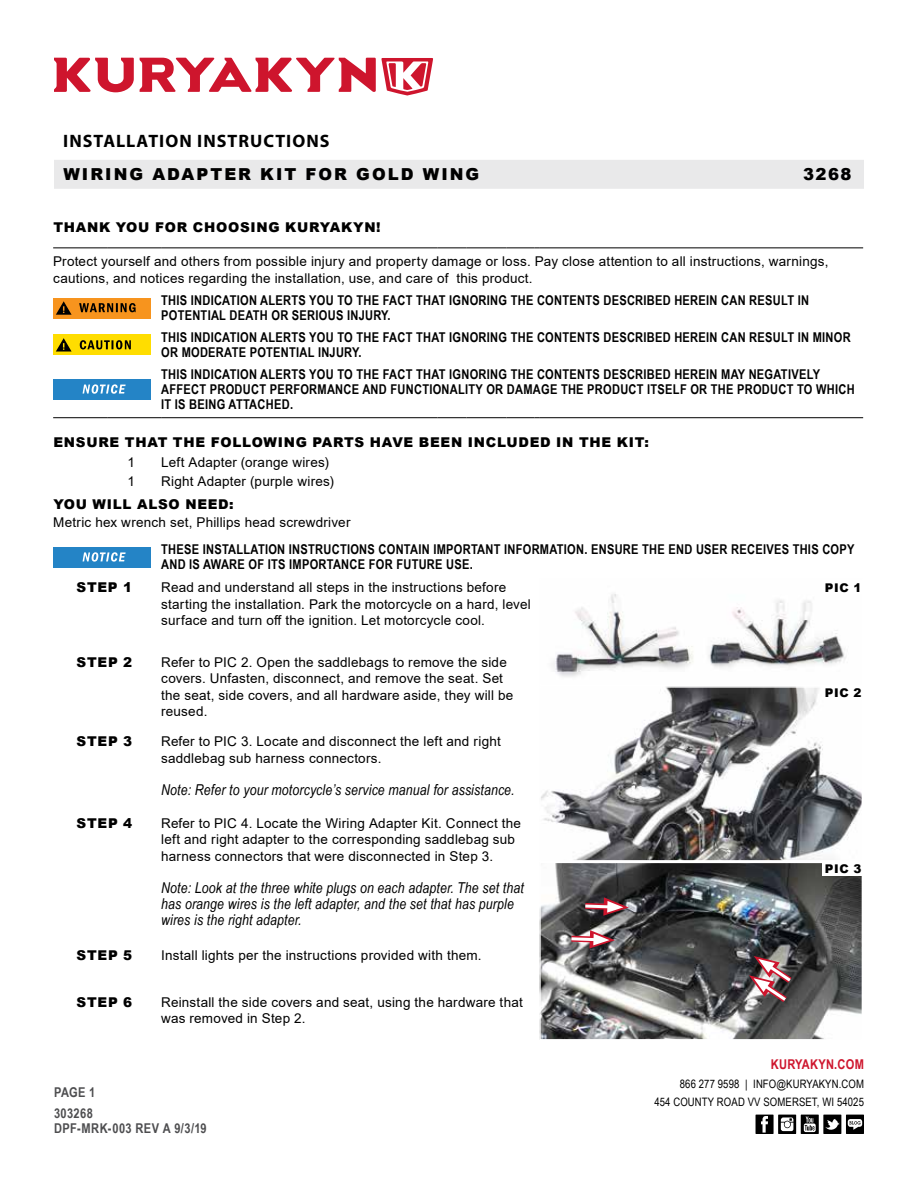
<style>
.page{position:relative;width:918px;height:1188px;background:#fff}
.page>*{position:absolute;margin:0;border:0;box-sizing:border-box;transform-origin:0 0}
.t1{font:700 18px "Myriad Pro";letter-spacing:.055em;color:#000}
.t2{font:900 16.5px "Arial";letter-spacing:.125em;color:#000}
.t3{font:italic 15px/15.8px "Arial Narrow";letter-spacing:.01em;color:#000}
.t4{font:13.5px/16.5px "Arial";letter-spacing:.015em;color:#000}
.t5{font:700 13.5px/15px "Arial Narrow";letter-spacing:.02em;color:#000}
.t6{font:900 13.5px "Arial";letter-spacing:.055em;color:#000}
.t7{font:700 13.5px/20.4px "Arial Narrow";letter-spacing:.03em;color:#4d4d4f}
.t8{font:700 13.5px "Arial Narrow";letter-spacing:.02em;color:#ce152d}
.t9{font:900 12px "Arial";letter-spacing:.055em;color:#000}
.t10{font:11.7px/18px "Arial Narrow";letter-spacing:.01em;color:#000;text-align:right}
</style>
<div class="page">
<svg style="left:54px;top:58px;width:379px;height:38px"></svg>
<div style="left:54px;top:160px;width:810px;height:29px;background:#e9e9ea"></div>
<div style="left:846px;top:1115px;width:18px;height:19px;background:#000"></div>
<svg style="left:848px;top:1119px;width:14px;height:11px"></svg>
<svg style="left:778px;top:1115px;width:18px;height:19px"></svg>
<svg style="left:781px;top:1117px;width:12px;height:14px"></svg>
<div style="left:756px;top:1115px;width:18px;height:19px;background:#000"></div>
<svg style="left:761px;top:1116px;width:7px;height:17px"></svg>
<svg style="left:801px;top:1115px;width:18px;height:19px"></svg>
<svg style="left:804px;top:1117px;width:12px;height:15px"></svg>
<div style="left:823px;top:1115px;width:18px;height:19px;background:#000"></div>
<svg style="left:825px;top:1119px;width:15px;height:11px"></svg>
<hr style="left:53px;top:248px;width:54px;height:1px;background:#000">
<hr style="left:107px;top:248px;width:54px;height:1px;background:#000">
<hr style="left:161px;top:248px;width:276px;height:1px;background:#000">
<hr style="left:437px;top:248px;width:30px;height:1px;background:#000">
<hr style="left:467px;top:248px;width:40px;height:1px;background:#000">
<svg style="left:507px;top:248px;width:32px;height:1px"></svg>
<hr style="left:539px;top:248px;width:324px;height:1px;background:#000">
<hr style="left:53px;top:417px;width:54px;height:1px;background:#000">
<hr style="left:107px;top:417px;width:54px;height:1px;background:#000">
<hr style="left:161px;top:417px;width:276px;height:1px;background:#000">
<hr style="left:437px;top:417px;width:30px;height:1px;background:#000">
<hr style="left:467px;top:417px;width:40px;height:1px;background:#000">
<svg style="left:507px;top:417px;width:32px;height:1px"></svg>
<hr style="left:539px;top:417px;width:324px;height:1px;background:#000">
<div style="left:53px;top:298px;width:97px;height:20px;background:#f7941e"></div>
<svg style="left:79px;top:303px;width:57px;height:9px"></svg>
<svg style="left:56px;top:301px;width:16px;height:14px"></svg>
<div style="left:53px;top:335px;width:97px;height:20px;background:#fd0"></div>
<svg style="left:56px;top:338px;width:16px;height:14px"></svg>
<svg style="left:80px;top:340px;width:51px;height:9px"></svg>
<div style="left:53px;top:379px;width:97px;height:20px;background:#2484c6"></div>
<svg style="left:83px;top:384px;width:43px;height:10px"></svg>
<div style="left:53px;top:547px;width:97px;height:20px;background:#2484c6"></div>
<svg style="left:83px;top:552px;width:43px;height:10px"></svg>
<img style="left:552px;top:594px;width:294px;height:83px">
<img style="left:542px;top:689px;width:318px;height:349px">
<div style="left:539px;top:686px;width:324px;height:176px;border:2px solid #fff"></div>
<div style="left:539px;top:862px;width:324px;height:179px;border:2px solid #fff"></div>
<div style="left:823px;top:686px;width:40px;height:14px;background:#fff"></div>
<div style="left:823px;top:862px;width:40px;height:14px;background:#fff"></div>
<svg style="left:749px;top:956px;width:49px;height:52px;background:#83696c"></svg>
<svg style="left:565px;top:930px;width:50px;height:18px"></svg>
<svg style="left:579px;top:897px;width:50px;height:19px"></svg>
<h1 class="t1" style="left:63px;top:129px;width:268px">INSTALLATION INSTRUCTIONS</h1>
<p class="t2" style="left:63px;top:162px;width:418px">WIRING ADAPTER KIT FOR GOLD WING</p>
<p class="t2" style="left:803px;top:162px;width:50px">3268</p>
<p class="t6" style="left:53px;top:217px;width:329px">THANK YOU FOR CHOOSING KURYAKYN!</p>
<p class="t4" style="left:53px;top:253px;width:777px">Protect yourself and others from possible injury and property damage or loss. Pay close attention to all instructions, warnings, cautions, and notices regarding the installation, use, and care of this product.</p>
<p class="t5" style="left:161px;top:293px;width:649px">THIS INDICATION ALERTS YOU TO THE FACT THAT IGNORING THE CONTENTS DESCRIBED HEREIN CAN RESULT IN<br>POTENTIAL DEATH OR SERIOUS INJURY.</p>
<p class="t5" style="left:161px;top:329px;width:691px">THIS INDICATION ALERTS YOU TO THE FACT THAT IGNORING THE CONTENTS DESCRIBED HEREIN CAN RESULT IN MINOR<br>OR MODERATE POTENTIAL INJURY.</p>
<p class="t5" style="left:161px;top:366px;width:695px">THIS INDICATION ALERTS YOU TO THE FACT THAT IGNORING THE CONTENTS DESCRIBED HEREIN MAY NEGATIVELY<br>AFFECT PRODUCT PERFORMANCE AND FUNCTIONALITY OR DAMAGE THE PRODUCT ITSELF OR THE PRODUCT TO WHICH<br>IT IS BEING ATTACHED.</p>
<p class="t6" style="left:53px;top:433px;width:597px">ENSURE THAT THE FOLLOWING PARTS HAVE BEEN INCLUDED IN THE KIT:</p>
<p class="t4" style="left:127px;top:454px;width:9px">1</p>
<p class="t4" style="left:161px;top:454px;width:169px">Left Adapter (orange wires)</p>
<p class="t4" style="left:127px;top:473px;width:9px">1</p>
<p class="t4" style="left:161px;top:473px;width:174px">Right Adapter (purple wires)</p>
<p class="t6" style="left:53px;top:494px;width:182px">YOU WILL ALSO NEED:</p>
<p class="t4" style="left:53px;top:514px;width:299px">Metric hex wrench set, Phillips head screwdriver</p>
<p class="t5" style="left:161px;top:542px;width:695px">THESE INSTALLATION INSTRUCTIONS CONTAIN IMPORTANT INFORMATION. ENSURE THE END USER RECEIVES THIS COPY<br>AND IS AWARE OF ITS IMPORTANCE FOR FUTURE USE.</p>
<p class="t6" style="left:77px;top:577px;width:57px">STEP 1</p>
<p class="t4" style="left:161px;top:579px;width:371px">Read and understand all steps in the instructions before starting the installation. Park the motorcycle on a hard, level surface and turn off the ignition. Let motorcycle cool.</p>
<p class="t6" style="left:77px;top:652px;width:57px">STEP 2</p>
<p class="t4" style="left:161px;top:654px;width:354px">Refer to PIC 2. Open the saddlebags to remove the side covers. Unfasten, disconnect, and remove the seat. Set the seat, side covers, and all hardware aside, they will be reused.</p>
<p class="t6" style="left:77px;top:732px;width:57px">STEP 3</p>
<p class="t4" style="left:161px;top:733px;width:341px">Refer to PIC 3. Locate and disconnect the left and right saddlebag sub harness connectors.</p>
<p class="t3" style="left:161px;top:782px;width:355px">Note: Refer to your motorcycle’s service manual for assistance.</p>
<p class="t6" style="left:77px;top:813px;width:57px">STEP 4</p>
<p class="t4" style="left:161px;top:815px;width:361px">Refer to PIC 4. Locate the Wiring Adapter Kit. Connect the left and right adapter to the corresponding saddlebag sub harness connectors that were disconnected in Step 3.</p>
<p class="t3" style="left:161px;top:880px;width:364px">Note: Look at the three white plugs on each adapter. The set that has orange wires is the left adapter, and the set that has purple wires is the right adapter.</p>
<p class="t6" style="left:77px;top:945px;width:57px">STEP 5</p>
<p class="t4" style="left:161px;top:947px;width:322px">Install lights per the instructions provided with them.</p>
<p class="t6" style="left:77px;top:992px;width:57px">STEP 6</p>
<p class="t4" style="left:161px;top:994px;width:363px">Reinstall the side covers and seat, using the hardware that was removed in Step 2.</p>
<p class="t9" style="left:825px;top:579px;width:38px">PIC 1</p>
<p class="t9" style="left:825px;top:684px;width:38px">PIC 2</p>
<p class="t9" style="left:825px;top:860px;width:38px">PIC 3</p>
<p class="t7" style="left:54px;top:1082px;width:43px">PAGE 1<br>303268</p>
<p class="t7" style="left:54px;top:1117px;width:154px">DPF-MRK-003 REV A 9/3/19</p>
<p class="t8" style="left:771px;top:1054px;width:95px">KURYAKYN.COM</p>
<p class="t10" style="left:654px;top:1075px;width:211px">866 277 9598 | INFO@KURYAKYN.COM<br>454 COUNTY ROAD VV SOMERSET, WI 54025</p>
</div>
